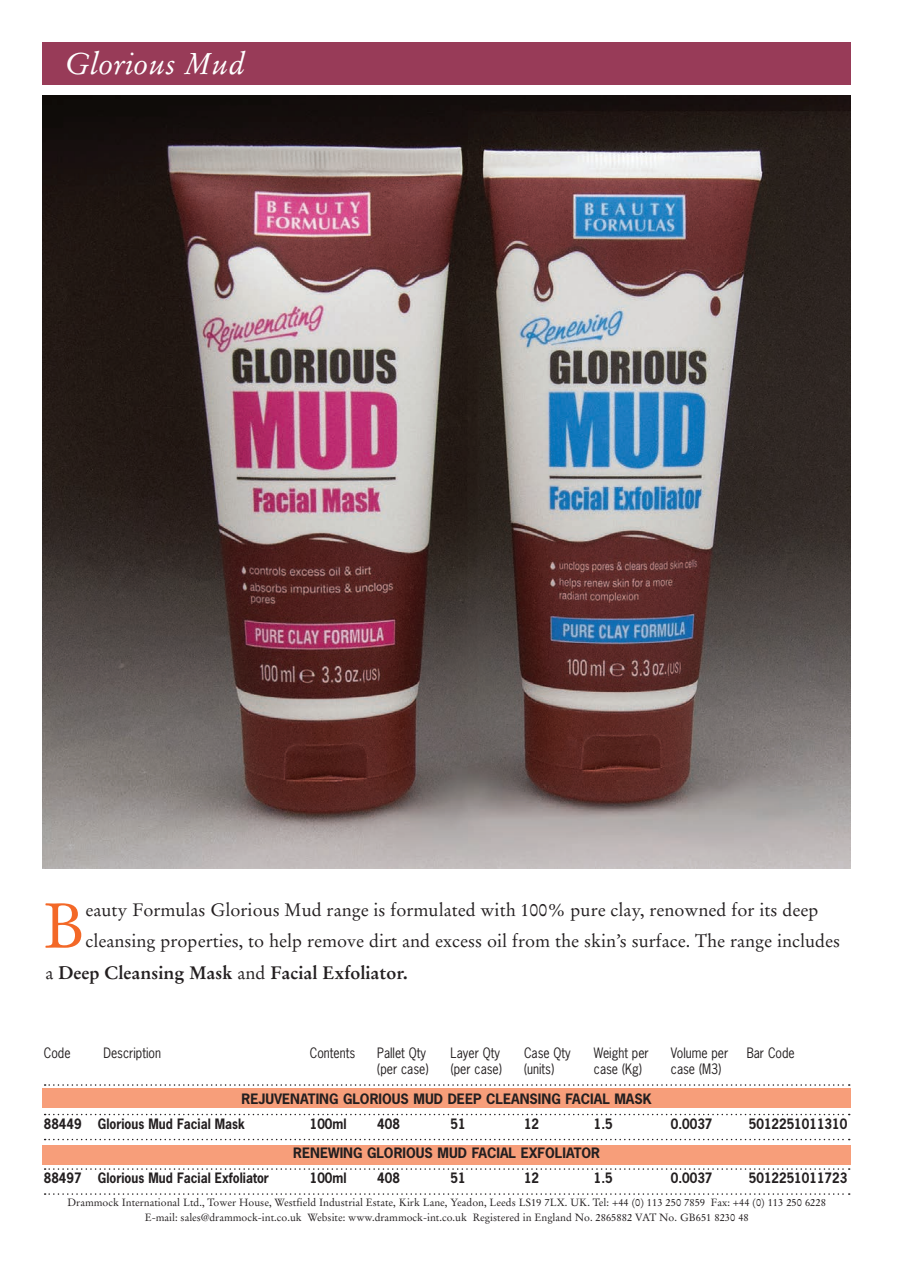
<style>
.page{position:relative;width:897px;height:1272px;background:#fff}
.page>*{position:absolute;margin:0;border:0;box-sizing:border-box;transform-origin:0 0}
.t1{font:63px "Stempel Garamond";color:#f36827}
.t2{font:italic 30px "Stempel Garamond";color:#fff}
.t3{font:18px "Stempel Garamond";color:#231f20}
.t4{font:700 18px "Stempel Garamond";color:#231f20}
.t5{font:13.5px "News Gothic";color:#231f20;scale:.9 1}
.t6{font:700 13.5px/25px "News Gothic";color:#231f20}
.t7{font:700 13.5px "News Gothic";color:#231f20;scale:.9 1}
.t8{font:10.5px/15px "Stempel Garamond";color:#231f20;text-align:center}
.s1{font-weight:400}
</style>
<div class="page">
<div style="left:42px;top:43px;width:808px;height:42px;background:#983b58"></div>
<div style="left:42px;top:1088px;width:808px;height:19px;background:#f79e7a"></div>
<div style="left:42px;top:1145px;width:808px;height:19px;background:#f79e7a"></div>
<svg style="left:45px;top:1084px;width:804px;height:1px"></svg>
<svg style="left:45px;top:1113px;width:804px;height:2px"></svg>
<svg style="left:45px;top:1138px;width:804px;height:2px"></svg>
<svg style="left:45px;top:1168px;width:804px;height:1px"></svg>
<svg style="left:45px;top:1193px;width:804px;height:1px"></svg>
<img style="left:42px;top:95px;width:808px;height:774px">
<h2 class="t2" style="left:65px;top:45px;width:181px">Glorious Mud</h2>
<h1 class="t1" style="left:44px;top:888px;width:43px">B</h1>
<h3 class="t3" style="left:86px;top:899px;width:734px">eauty Formulas Glorious Mud range is formulated with 100% pure clay, renowned for its deep</h3>
<h3 class="t3" style="left:86px;top:930px;width:755px">cleansing properties, to help remove dirt and excess oil from the skin’s surface. The range includes</h3>
<h3 class="t4" style="left:45px;top:961px;width:363px"><span class="s1">a</span> Deep Cleansing Mask <span class="s1">and</span> Facial Exfoliator.</h3>
<p class="t5" style="left:44px;top:1044px;width:31px">Code</p>
<p class="t5" style="left:103px;top:1044px;width:65px">Description</p>
<p class="t5" style="left:310px;top:1044px;width:52px">Contents</p>
<p class="t5" style="left:377px;top:1044px;width:56px">Pallet Qty</p>
<p class="t5" style="left:450px;top:1044px;width:56px">Layer Qty</p>
<p class="t5" style="left:524px;top:1044px;width:53px">Case Qty</p>
<p class="t5" style="left:593px;top:1044px;width:63px">Weight per</p>
<p class="t5" style="left:670px;top:1044px;width:65px">Volume per</p>
<p class="t5" style="left:746px;top:1044px;width:55px">Bar Code</p>
<p class="t5" style="left:377px;top:1060px;width:59px">(per case)</p>
<p class="t5" style="left:450px;top:1060px;width:59px">(per case)</p>
<p class="t5" style="left:524px;top:1060px;width:35px">(units)</p>
<p class="t5" style="left:593px;top:1060px;width:55px">case (Kg)</p>
<p class="t5" style="left:670px;top:1060px;width:58px">case (M3)</p>
<p class="t6" style="left:44px;top:1086px;width:609px;text-indent:197px">REJUVENATING GLORIOUS MUD DEEP CLEANSING FACIAL MASK<br>88449 Glorious Mud Facial Mask</p>
<p class="t7" style="left:310px;top:1114px;width:42px">100ml</p>
<p class="t7" style="left:377px;top:1114px;width:27px">408</p>
<p class="t7" style="left:450px;top:1114px;width:18px">51</p>
<p class="t7" style="left:524px;top:1114px;width:18px">12</p>
<p class="t7" style="left:593px;top:1114px;width:22px">1.5</p>
<p class="t7" style="left:670px;top:1114px;width:48px">0.0037</p>
<p class="t7" style="left:748px;top:1114px;width:111px">5012251011310</p>
<p class="t6" style="left:293px;top:1140px;width:308px">RENEWING GLORIOUS MUD FACIAL EXFOLIATOR</p>
<p class="t7" style="left:44px;top:1169px;width:251px">88497 Glorious Mud Facial Exfoliator</p>
<p class="t7" style="left:310px;top:1169px;width:42px">100ml</p>
<p class="t7" style="left:377px;top:1169px;width:27px">408</p>
<p class="t7" style="left:450px;top:1169px;width:18px">51</p>
<p class="t7" style="left:524px;top:1169px;width:18px">12</p>
<p class="t7" style="left:593px;top:1169px;width:22px">1.5</p>
<p class="t7" style="left:670px;top:1169px;width:48px">0.0037</p>
<p class="t7" style="left:748px;top:1169px;width:111px">5012251011723</p>
<p class="t8" style="left:67px;top:1194px;width:759px">Drammock International Ltd., Tower House, Westfield Industrial Estate, Kirk Lane, Yeadon, Leeds LS19 7LX. UK. Tel: +44 (0) 113 250 7859 Fax: +44 (0) 113 250 6228<br>E-mail: sales@drammock-int.co.uk Website: www.drammock-int.co.uk Registered in England No. 2865882 VAT No. GB651 8230 48</p>
</div>
